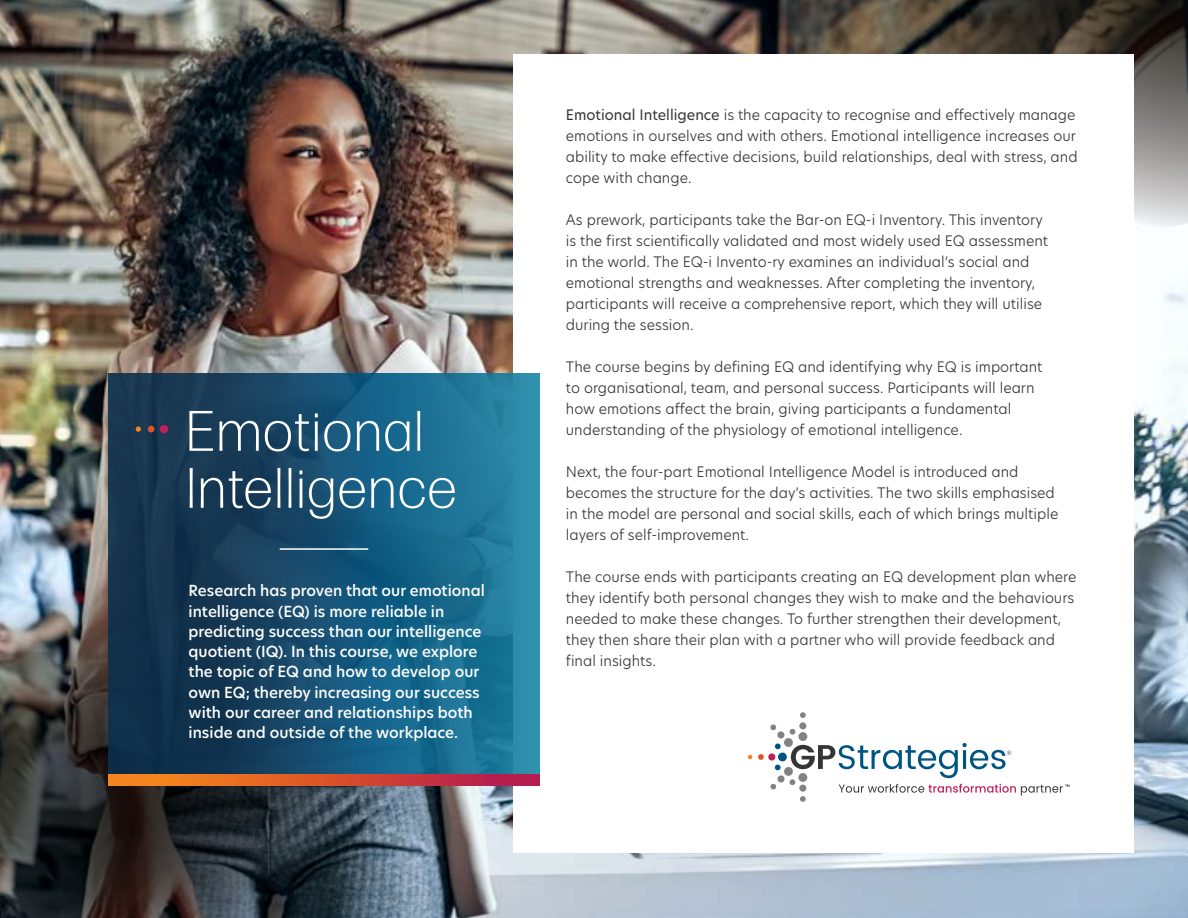
<style>
.page{position:relative;width:1188px;height:918px;background:#fff}
.page>*{position:absolute;margin:0;border:0;box-sizing:border-box;transform-origin:0 0}
.t1{font:300 57px/57px "Forma DJR Text";letter-spacing:.02em;color:#fff}
.t2{font:500 15px/20.2px "Hero New";color:#fff}
.t3{font:300 14.25px/21px "Hero New";color:#363535}
.s1{font-weight:400}
</style>
<div class="page">
<img style="left:0;top:0;width:1188px;height:918px">
<svg style="left:0;top:576px;width:364px;height:342px;background:#393c3e"></svg>
<img style="left:945px;top:0;width:243px;height:232px">
<div style="left:513px;top:54px;width:621px;height:798px;background:#fff"></div>
<svg style="left:108px;top:374px;width:432px;height:401px;background:#195474"></svg>
<svg style="left:758px;top:754px;width:6px;height:6px"></svg>
<svg style="left:748px;top:755px;width:4px;height:4px"></svg>
<svg style="left:800px;top:712px;width:6px;height:6px"></svg>
<svg style="left:770px;top:724px;width:299px;height:78px"></svg>
<hr style="left:280px;top:548px;width:88px;height:2px;background:#fff">
<div style="left:160px;top:425px;width:8px;height:8px;background:#c11f5b;border-radius:50%"></div>
<div style="left:148px;top:426px;width:7px;height:6px;background:#df5126;border-radius:50%"></div>
<svg style="left:136px;top:426px;width:5px;height:6px"></svg>
<svg style="left:108px;top:775px;width:432px;height:11px;background:#d75230"></svg>
<h1 class="t1" style="left:186px;top:401px;width:272px">Emotional<br>Intelligence</h1>
<p class="t2" style="left:189px;top:581px;width:298px">Research has proven that our emotional intelligence (EQ) is more reliable in predicting success than our intelligence quotient (IQ). In this course, we explore the topic of EQ and how to develop our own EQ; thereby increasing our success with our career and relationships both inside and outside of the workplace.</p>
<p class="t3" style="left:566px;top:104px;width:513px"><span class="s1">Emotional Intelligence</span> is the capacity to recognise and effectively manage emotions in ourselves and with others. Emotional intelligence increases our ability to make effective decisions, build relationships, deal with stress, and cope with change.</p>
<p class="t3" style="left:566px;top:209px;width:484px">As prework, participants take the Bar-on EQ-i Inventory. This inventory is the first scientifically validated and most widely used EQ assessment in the world. The EQ-i Invento-ry examines an individual’s social and emotional strengths and weaknesses. After completing the inventory, participants will receive a comprehensive report, which they will utilise during the session.</p>
<p class="t3" style="left:566px;top:356px;width:478px">The course begins by defining EQ and identifying why EQ is important to organisational, team, and personal success. Participants will learn how emotions affect the brain, giving participants a fundamental understanding of the physiology of emotional intelligence.</p>
<p class="t3" style="left:566px;top:461px;width:494px">Next, the four-part Emotional Intelligence Model is introduced and becomes the structure for the day’s activities. The two skills emphasised in the model are personal and social skills, each of which brings multiple layers of self-improvement.</p>
<p class="t3" style="left:566px;top:566px;width:512px">The course ends with participants creating an EQ development plan where they identify both personal changes they wish to make and the behaviours needed to make these changes. To further strengthen their development, they then share their plan with a partner who will provide feedback and final insights.</p>
</div>
